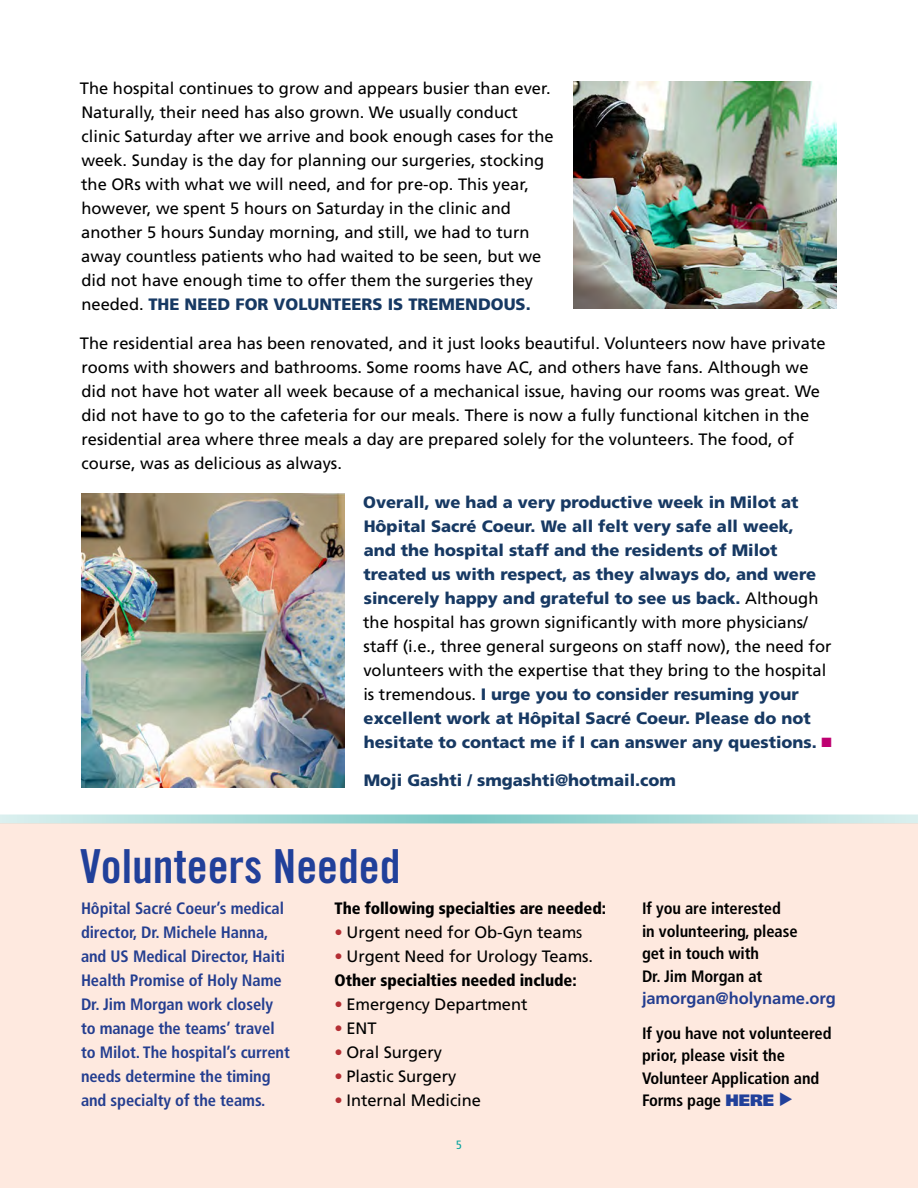
<style>
.page{position:relative;width:918px;height:1188px;background:#fff}
.page>*{position:absolute;margin:0;border:0;box-sizing:border-box;transform-origin:0 0}
.t1{font:46.95px "Trade Gothic LT Std Bd Cn 20";color:#21409a}
.t2{font:16.5px/24px "Frutiger LT Std";color:#000}
.t3{font:900 16.5px/24px "Frutiger LT Std";color:#173963}
.t4{font:700 condensed 16.5px/24px "Frutiger LT Std";letter-spacing:-.005em;color:#243e90}
.t5{font:700 condensed 16.5px/22.5px "Frutiger LT Std";letter-spacing:-.005em;color:#000}
.t6{font:900 condensed 16.5px/24px "Frutiger LT Std";letter-spacing:-.005em;color:#000}
.t7{font:700 16.5px "Frutiger LT Std";letter-spacing:-.005em;color:#243e90}
.t8{font:condensed 12px "Frutiger LT Std";color:#00a19c}
.s1{font-weight:900;color:#173963}
.s2{font-weight:400;color:#000}
.s3{color:#be0071}
.s4{font-stretch:condensed;color:#b42e34}
.s5{font-stretch:condensed}
.s6{font-weight:400;color:#b42e34}
.s7{font-weight:400;font-stretch:normal}
.s8{font-weight:900;font-stretch:normal;color:#21409a}
.s9{color:#21409a}
</style>
<div class="page">
<div style="left:0;top:824px;width:918px;height:364px;background:#fee9df"></div>
<svg style="left:0;top:814px;width:918px;height:10px"></svg>
<img style="left:81px;top:494px;width:264px;height:294px">
<img style="left:573px;top:81px;width:264px;height:228px">
<p class="t2" style="left:80px;top:76px;width:475px">The hospital continues to grow and appears busier than ever.<br>Naturally, their need has also grown. We usually conduct clinic Saturday after we arrive and book enough cases for the week. Sunday is the day for planning our surgeries, stocking the ORs with what we will need, and for pre-op. This year, however, we spent 5 hours on Saturday in the clinic and another 5 hours Sunday morning, and still, we had to turn away countless patients who had waited to be seen, but we did not have enough time to offer them the surgeries they needed. <span class="s1">THE NEED FOR VOLUNTEERS IS TREMENDOUS.</span></p>
<p class="t2" style="left:80px;top:331px;width:747px">The residential area has been renovated, and it just looks beautiful. Volunteers now have private rooms with showers and bathrooms. Some rooms have AC, and others have fans. Although we did not have hot water all week because of a mechanical issue, having our rooms was great. We did not have to go to the cafeteria for our meals. There is now a fully functional kitchen in the residential area where three meals a day are prepared solely for the volunteers. The food, of course, was as delicious as always.</p>
<p class="t3" style="left:363px;top:490px;width:470px">Overall, we had a very productive week in Milot at Hôpital Sacré Coeur. We all felt very safe all week,<br>and the hospital staff and the residents of Milot treated us with respect, as they always do, and were sincerely happy and grateful to see us back. <span class="s2">Although the hospital has grown significantly with more physicians/ staff (i.e., three general surgeons on staff now), the need for volunteers with the expertise that they bring to the hospital is tremendous.</span> I urge you to consider resuming your excellent work at Hôpital Sacré Coeur. Please do not hesitate to contact me if I can answer any questions. <span class="s3">■</span></p>
<p class="t3" style="left:364px;top:769px;width:314px">Moji Gashti / smgashti@hotmail.com</p>
<h1 class="t1" style="left:80px;top:838px;width:322px">Volunteers Needed</h1>
<p class="t4" style="left:81px;top:896px;width:210px">Hôpital Sacré Coeur’s medical director, Dr. Michele Hanna, and US Medical Director, Haiti<br>Health Promise of Holy Name<br>Dr. Jim Morgan work closely to manage the teams’ travel to Milot. The hospital’s current needs determine the timing and specialty of the teams.</p>
<p class="t6" style="left:335px;top:896px;width:273px">The following specialties are needed:</p>
<p class="t2" style="left:335px;top:920px;width:249px"><span class="s4">•</span> Urgent need for Ob-Gyn team<span class="s5">s</span></p>
<p class="t6" style="left:335px;top:944px;width:260px"><span class="s6">•</span> <span class="s7">Urgent Need for Urology Teams.<br></span>Other specialties needed include:</p>
<p class="t2" style="left:335px;top:992px;width:194px"><span class="s4">•</span> Emergency Department</p>
<p class="t2" style="left:335px;top:1016px;width:44px"><span class="s4">•</span> ENT</p>
<p class="t2" style="left:335px;top:1040px;width:109px"><span class="s4">•</span> Oral Surgery</p>
<p class="t2" style="left:335px;top:1064px;width:123px"><span class="s4">•</span> Plastic Surgery</p>
<p class="t2" style="left:335px;top:1088px;width:148px"><span class="s4">•</span> Internal Medicine</p>
<p class="t8" style="left:456px;top:1138px;width:7px">5</p>
<p class="t5" style="left:642px;top:897px;width:157px">If you are interested in volunteering, please get in touch with<br>Dr. Jim Morgan at</p>
<p class="t7" style="left:642px;top:989px;width:196px">jamorgan@holyname.org</p>
<p class="t5" style="left:642px;top:1022px;width:191px">If you have not volunteered prior, please visit the<br>Volunteer Application and<br>Forms page <span class="s8">HERE</span> <span class="s9">◆</span></p>
</div>
